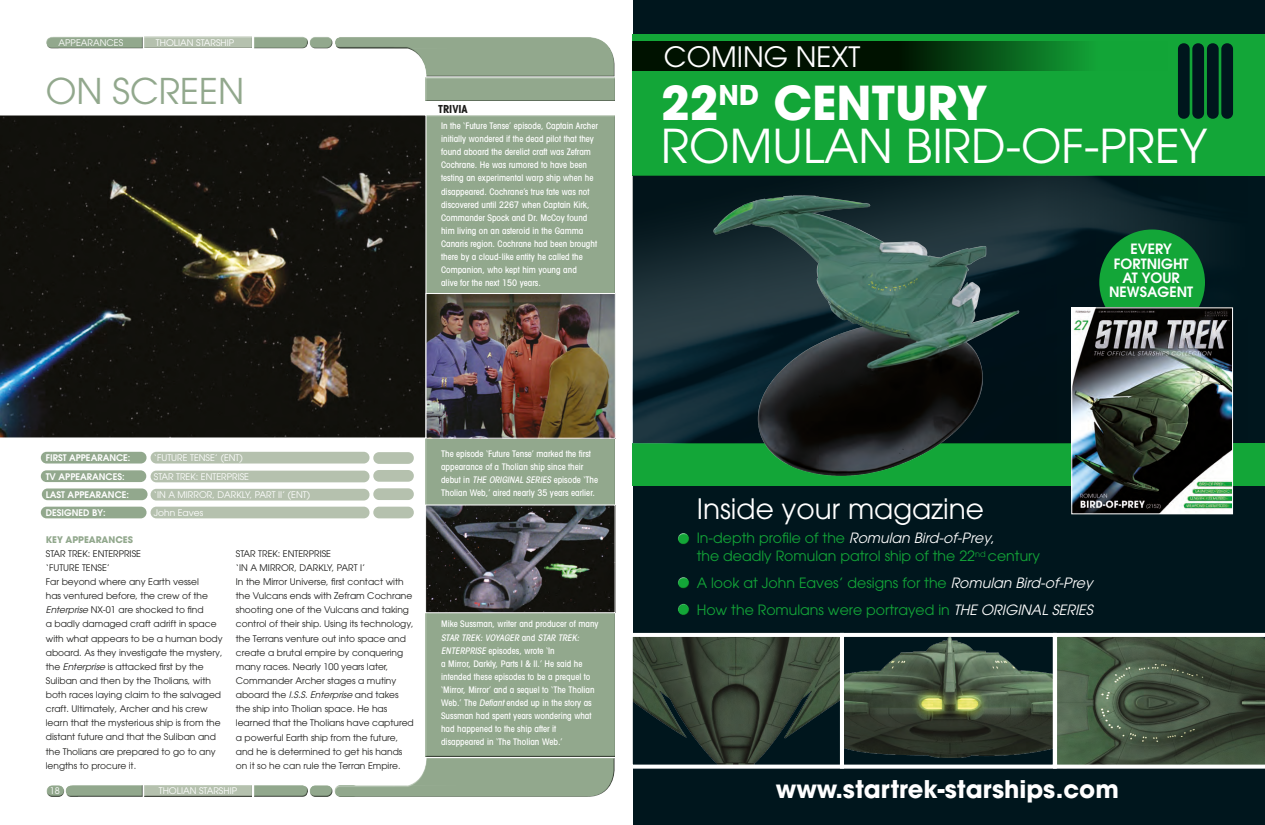
<style>
.page{position:relative;width:1265px;height:825px;background:#fff}
.page>*{position:absolute;margin:0;border:0;box-sizing:border-box;transform-origin:0 0}
.t1{font:46.4px "Avant Garde";color:#fff}
.t2{font:700 46.4px "Avant Garde LT";color:#fff}
.t3{font:35.3px "Avant Garde";color:#92a88d}
.t4{font:27.9px "Avant Garde";color:#fff}
.t5{font:700 24.2px "Avant Garde LT";color:#fff}
.t6{font:14.1px/18.2px "Avant Garde";color:#13a638}
.t7{font:600 14.1px/14.1px "Avant Garde";color:#fff;text-align:center}
.t8{font:700 condensed 11.1px "Avant Garde LT";color:#1d1d1b}
.t9{font:9.1px/14.1px "Avant Garde";color:#1d1d1b}
.t10{font:500 condensed 9.1px/13.1px "Avant Garde LT";color:#fff}
.t11{font:9.1px "Avant Garde LT";color:#fff}
.t12{font:9.1px "Avant Garde";color:#fff}
.t13{font:600 9.1px "Avant Garde LT";color:#fff}
.t14{font:700 9.1px "Avant Garde LT";color:#92a88d}
.s1{font-family:"Avant Garde LT";font-style:italic}
.s2{font-style:italic}
.s3{font-family:"Avant Garde LT";font-style:italic;color:#fff}
.s4{color:#fff}
</style>
<div class="page">
<div style="left:633px;top:0;width:631px;height:825px;background:#00161d"></div>
<div style="left:65px;top:784px;width:78px;height:13px;background:#1d1d1b;opacity:.75"></div>
<div style="left:41px;top:452px;width:105px;height:11px;background:#92a88d;border-radius:6px"></div>
<div style="left:41px;top:470px;width:105px;height:12px;background:#92a88d;border-radius:6px"></div>
<div style="left:41px;top:507px;width:105px;height:11px;background:#92a88d;border-radius:6px"></div>
<div style="left:151px;top:452px;width:218px;height:11px;background:#b5c1ae;border-radius:6px"></div>
<div style="left:151px;top:471px;width:218px;height:11px;background:#b5c1ae;border-radius:6px"></div>
<div style="left:151px;top:489px;width:218px;height:11px;background:#b5c1ae;border-radius:6px"></div>
<div style="left:151px;top:507px;width:218px;height:11px;background:#b5c1ae;border-radius:6px"></div>
<div style="left:373px;top:507px;width:41px;height:11px;background:#b5c1ae;border-radius:6px"></div>
<div style="left:373px;top:488px;width:41px;height:12px;background:#b5c1ae;border-radius:6px"></div>
<div style="left:373px;top:470px;width:41px;height:12px;background:#b5c1ae;border-radius:6px"></div>
<div style="left:373px;top:452px;width:41px;height:12px;background:#b5c1ae;border-radius:6px"></div>
<div style="left:308px;top:35px;width:25px;height:11px;background:#fff;opacity:.75"></div>
<div style="left:309px;top:38px;width:25px;height:11px;background:#1d1d1b;opacity:.75"></div>
<div style="left:308px;top:784px;width:25px;height:10px;background:#fff;opacity:.75"></div>
<div style="left:309px;top:787px;width:25px;height:10px;background:#1d1d1b;opacity:.75"></div>
<div style="left:46px;top:784px;width:19px;height:10px;background:#fff;opacity:.75"></div>
<div style="left:46px;top:787px;width:20px;height:10px;background:#1d1d1b;opacity:.75"></div>
<div style="left:143px;top:36px;width:109px;height:12px;background:#1d1d1b;opacity:.75"></div>
<div style="left:143px;top:784px;width:109px;height:13px;background:#1d1d1b;opacity:.75"></div>
<svg style="left:254px;top:48px;width:50px;height:1px"></svg>
<div style="left:252px;top:35px;width:56px;height:13px;background:#fff;opacity:.75"></div>
<div style="left:253px;top:38px;width:56px;height:10px;background:#92a88d"></div>
<div style="left:252px;top:784px;width:56px;height:13px;background:#fff;opacity:.75"></div>
<div style="left:253px;top:787px;width:56px;height:10px;background:#1d1d1b;opacity:.75"></div>
<svg style="left:50px;top:36px;width:95px;height:13px"></svg>
<div style="left:46px;top:36px;width:97px;height:12px;background:#1d1d1b;opacity:.75"></div>
<div style="left:334px;top:36px;width:277px;height:41px;background:#fff;opacity:.75"></div>
<div style="left:334px;top:45px;width:281px;height:33px;background:#1d1d1b;opacity:.75"></div>
<div style="left:336px;top:757px;width:279px;height:40px;background:#1d1d1b;opacity:.75"></div>
<div style="left:425px;top:77px;width:190px;height:25px;background:#1d1d1b;opacity:.75"></div>
<div style="left:425px;top:115px;width:190px;height:642px;background:#92a88d"></div>
<div style="left:632px;top:34px;width:632px;height:141px;background:#13a638"></div>
<svg style="left:632px;top:41px;width:453px;height:30px;background:#032d0a"></svg>
<div style="left:632px;top:444px;width:632px;height:42px;background:#13a638"></div>
<div style="left:1177px;top:43px;width:12px;height:76px;background:#00161d;border-radius:6px"></div>
<div style="left:1206px;top:43px;width:12px;height:76px;background:#00161d;border-radius:6px"></div>
<div style="left:1192px;top:43px;width:11px;height:76px;background:#00161d;border-radius:6px"></div>
<div style="left:1221px;top:43px;width:11px;height:76px;background:#00161d;border-radius:6px"></div>
<img style="left:632px;top:175px;width:630px;height:269px">
<div style="left:1099px;top:229px;width:105px;height:106px;background:#13a638;border-radius:50%"></div>
<div style="left:676px;top:531px;width:13px;height:11px;background:#fff;opacity:.75"></div>
<div style="left:677px;top:535px;width:13px;height:10px;background:#1d1d1b;opacity:.75"></div>
<div style="left:676px;top:575px;width:13px;height:11px;background:#fff;opacity:.75"></div>
<div style="left:677px;top:579px;width:13px;height:10px;background:#1d1d1b;opacity:.75"></div>
<div style="left:676px;top:602px;width:13px;height:11px;background:#fff;opacity:.75"></div>
<div style="left:677px;top:606px;width:13px;height:10px;background:#1d1d1b;opacity:.75"></div>
<div style="left:42px;top:488px;width:105px;height:12px;background:#92a88d;border-radius:6px"></div>
<img style="left:633px;top:638px;width:206px;height:126px">
<div style="left:628px;top:633px;width:216px;height:136px;border:4px solid #fff"></div>
<svg style="left:844px;top:638px;width:207px;height:120px"></svg>
<div style="left:839px;top:633px;width:217px;height:136px;border:4px solid #fff"></div>
<svg style="left:1052px;top:633px;width:212px;height:136px;background:#51604e"></svg>
<img style="left:1073px;top:309px;width:157px;height:203px">
<div style="left:1071px;top:307px;width:161px;height:207px;border:1px solid #fff"></div>
<svg style="left:0;top:115px;width:426px;height:323px;background:#1a1914"></svg>
<img style="left:427px;top:506px;width:186px;height:105px">
<div style="left:425px;top:504px;width:190px;height:109px;border:1px solid #fff"></div>
<img style="left:427px;top:295px;width:187px;height:142px">
<div style="left:425px;top:293px;width:191px;height:146px;border:1px solid #fff"></div>
<img style="left:696px;top:175px;width:338px;height:301px">
<p class="t12" style="left:58px;top:37px;width:66px">APPEARANCES</p>
<p class="t12" style="left:156px;top:37px;width:80px">THOLIAN STARSHIP</p>
<p class="t12" style="left:169px;top:37px;width:60px">BIRD-OF-PREY</p>
<h2 class="t3" style="left:46px;top:70px;width:200px">ON SCREEN</h2>
<p class="t8" style="left:438px;top:102px;width:31px">TRIVIA</p>
<p class="t10" style="left:441px;top:119px;width:158px">In the ‘Future Tense’ episode, Captain Archer initially wondered if the dead pilot that they found aboard the derelict craft was Zefram Cochrane. He was rumored to have been testing an experimental warp ship when he disappeared. Cochrane’s true fate was not discovered until 2267 when Captain Kirk, Commander Spock and Dr. McCoy found him living on an asteroid in the Gamma Canaris region. Cochrane had been brought there by a cloud-like entity he called the Companion, who kept him young and<br>alive for the next 150 years.</p>
<p class="t13" style="left:46px;top:452px;width:86px">FIRST APPEARANCE:</p>
<p class="t11" style="left:154px;top:453px;width:90px">‘FUTURE TENSE’ (ENT)</p>
<p class="t13" style="left:46px;top:470px;width:80px">TV APPEARANCES:</p>
<p class="t11" style="left:154px;top:471px;width:97px">STAR TREK: ENTERPRISE</p>
<p class="t13" style="left:46px;top:488px;width:85px">LAST APPEARANCE:</p>
<p class="t11" style="left:154px;top:489px;width:158px">‘IN A MIRROR, DARKLY, PART II’ (ENT)</p>
<p class="t13" style="left:46px;top:507px;width:61px">DESIGNED BY:</p>
<p class="t12" style="left:154px;top:507px;width:51px">John Eaves</p>
<p class="t14" style="left:46px;top:533px;width:89px">KEY APPEARANCES</p>
<p class="t9" style="left:46px;top:546px;width:178px">STAR TREK: ENTERPRISE<br>‘FUTURE TENSE’<br>Far beyond where any Earth vessel<br>has ventured before, the crew of the <span class="s1">Enterprise</span> NX-01 are shocked to find<br>a badly damaged craft adrift in space with what appears to be a human body aboard. As they investigate the mystery, the <span class="s1">Enterprise</span> is attacked first by the Suliban and then by the Tholians, with both races laying claim to the salvaged craft. Ultimately, Archer and his crew learn that the mysterious ship is from the distant future and that the Suliban and the Tholians are prepared to go to any lengths to procure it.</p>
<p class="t9" style="left:236px;top:546px;width:179px">STAR TREK: ENTERPRISE<br>‘IN A MIRROR, DARKLY, PART I’<br>In the Mirror Universe, first contact with the Vulcans ends with Zefram Cochrane shooting one of the Vulcans and taking control of their ship. Using its technology, the Terrans venture out into space and create a brutal empire by conquering many races. Nearly 100 years later, Commander Archer stages a mutiny aboard the <span class="s1">I.S.S. Enterprise</span> and takes the ship into Tholian space. He has learned that the Tholians have captured a powerful Earth ship from the future, and he is determined to get his hands on it so he can rule the Terran Empire.</p>
<p class="t12" style="left:50px;top:785px;width:12px">18</p>
<p class="t12" style="left:159px;top:786px;width:80px">THOLIAN STARSHIP</p>
<p class="t10" style="left:441px;top:447px;width:158px">The episode ‘Future Tense’ marked the first appearance of a Tholian ship since their debut in <span class="s2">THE ORIGINAL SERIES</span> episode ‘The Tholian Web,’ aired nearly 35 years earlier.</p>
<p class="t10" style="left:441px;top:617px;width:159px">Mike Sussman, writer and producer of many <span class="s2">STAR TREK: VOYAGER</span> a n d <span class="s2">STAR TREK:<br>ENTERPRISE</span> episodes, wrote ‘In<br>a Mirror, Darkly, Parts I &amp; ll.’ He said he intended these episodes to be a prequel to ‘Mirror, Mirror’ and a sequel to ‘The Tholian Web.’ The <span class="s2">Defiant</span> ended up in the story as Sussman had spent years wondering what had happened to the ship after it disappeared in ‘The Tholian Web.’</p>
<h3 class="t4" style="left:664px;top:40px;width:198px">COMING NEXT</h3>
<h1 class="t2" style="left:661px;top:73px;width:328px">22<sup>ND</sup> CENTURY</h1>
<h1 class="t1" style="left:661px;top:118px;width:548px">ROMULAN BIRD-OF-PREY</h1>
<h3 class="t7" style="left:1109px;top:242px;width:85px">EVERY<br>FORTNIGHT<br>AT YOUR<br>NEWSAGENT</h3>
<h3 class="t4" style="left:696px;top:493px;width:289px">Inside your magazine</h3>
<h3 class="t6" style="left:696px;top:529px;width:345px">In-depth profile of the <span class="s3">Romulan Bird-of-Prey</span><span class="s4">,<br></span>the deadly Romulan patrol ship of the 22<sup>nd</sup> century</h3>
<h3 class="t6" style="left:696px;top:570px;width:397px;line-height:26.7px">A look at John Eaves’ designs for the <span class="s3">Romulan Bird-of-Prey<br></span>How the Romulans were portrayed in <span class="s3">THE ORIGINAL SERIES</span></h3>
<h3 class="t5" style="left:775px;top:774px;width:344px">www.startrek-starships.com</h3>
</div>
